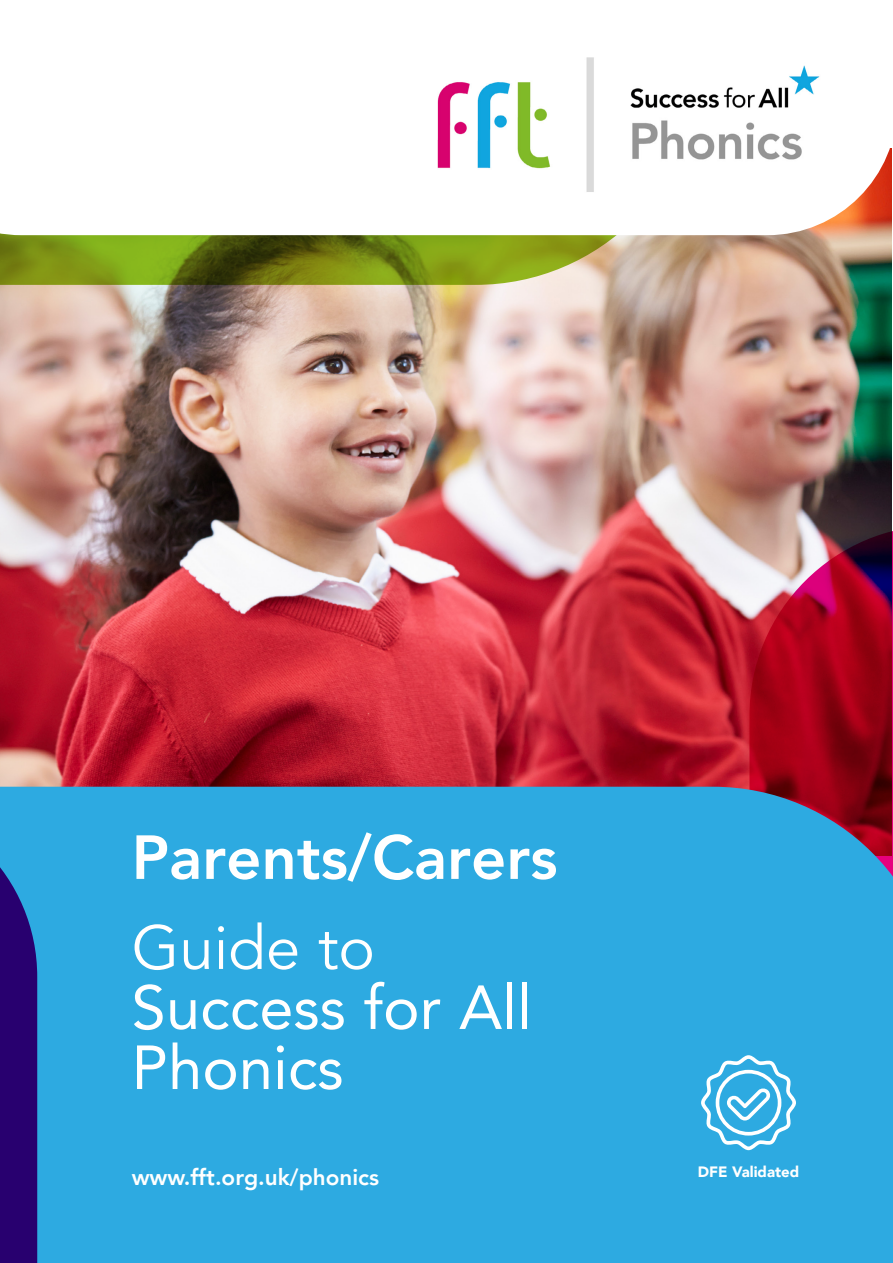
<style>
.page{position:relative;width:893px;height:1263px;background:#fff}
.page>*{position:absolute;margin:0;border:0;box-sizing:border-box;transform-origin:0 0}
.t1{font:61.5px/60px "Avenir";color:#fff}
.t2{font:800 61.5px "Avenir";color:#fff}
.t3{font:61.5px "Avenir";color:#fff}
.t4{font:800 22.5px "Avenir";color:#fff}
.t5{font:900 15px "Avenir";color:#fff}
</style>
<div class="page">
<img style="left:0;top:235px;width:892px;height:552px">
<svg style="left:0;top:235px;width:701px;height:50px;background:#86932f"></svg>
<svg style="left:749px;top:525px;width:144px;height:262px;background:#a32136"></svg>
<svg style="left:0;top:148px;width:892px;height:87px"></svg>
<img style="left:394px;top:57px;width:429px;height:136px">
<div style="left:0;top:787px;width:893px;height:476px;background:#2daae1"></div>
<svg style="left:0;top:797px;width:37px;height:466px;background:#292688"></svg>
<svg style="left:701px;top:1055px;width:95px;height:95px"></svg>
<h1 class="t2" style="left:132px;top:810px;width:427px">Parents/Carers</h1>
<h1 class="t3" style="left:132px;top:911px;width:245px">Guide to</h1>
<h1 class="t1" style="left:132px;top:976px;width:402px">Success for All<br>Phonics</h1>
<p class="t4" style="left:132px;top:1160px;width:249px">www.fft.org.uk/phonics</p>
<p class="t5" style="left:698px;top:1158px;width:103px">DFE Validated</p>
</div>
